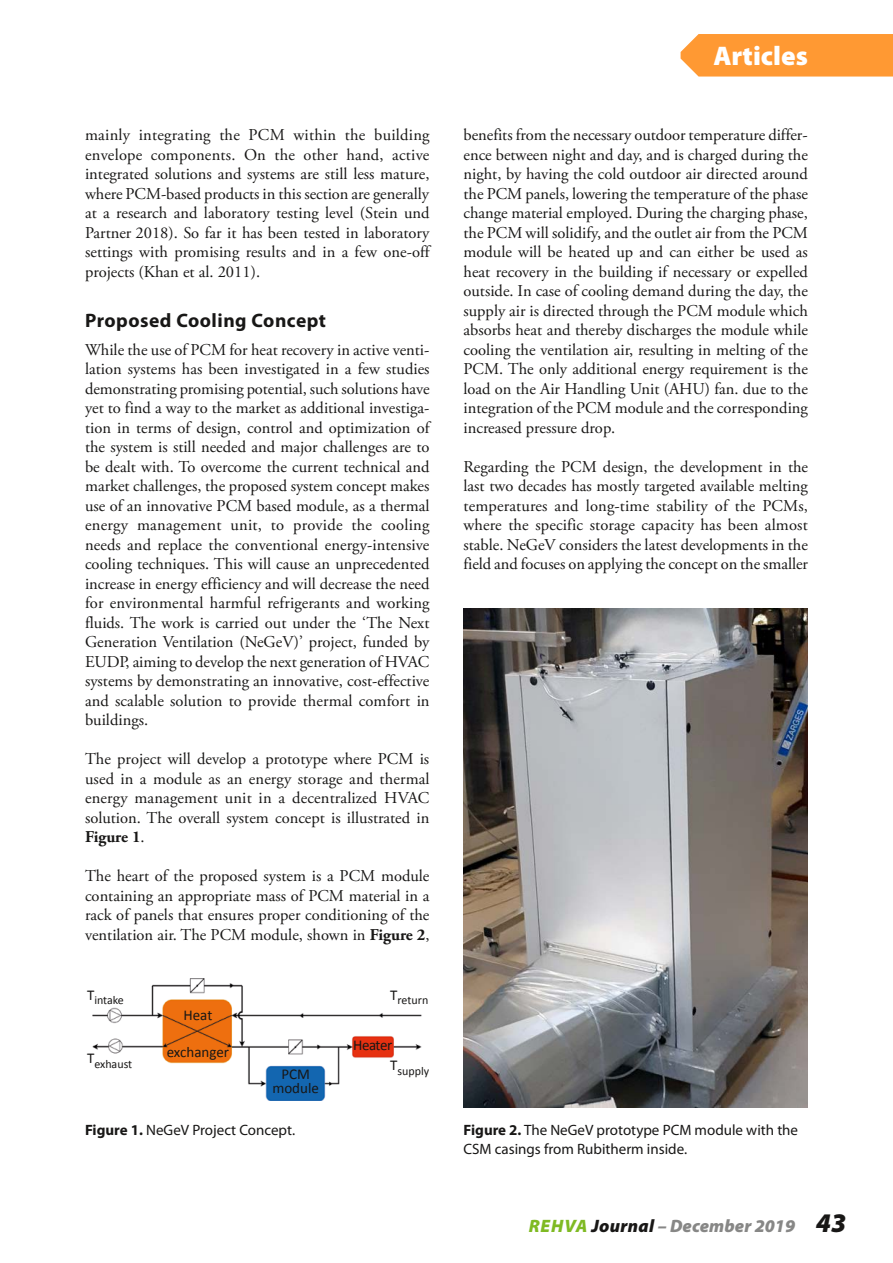
<style>
.page{position:relative;width:893px;height:1263px;background:#fff}
.page>*{position:absolute;margin:0;border:0;box-sizing:border-box;transform-origin:0 0}
.t1{font:900 27px "Myriad Pro";color:#fff}
.t2{font:700 19.5px "Myriad Pro";letter-spacing:.025em;color:#181716}
.t3{font:italic 900 18px "Myriad Pro";letter-spacing:.005em;color:#878786}
.t4{font:16.5px/19.5px "Adobe Garamond Pro";color:#181716;text-align:justify}
.t5{font:15px/19.5px "Myriad Pro";color:#181716}
.t6{font:15px/13.5px "Calibri";color:#181716;text-align:center}
.t7{font:12px "Calibri";color:#181716}
.s1{font-weight:700}
.s2{color:#7fba23}
.s3{color:#181716}
.s4{font-size:27px;color:#181716}
</style>
<div class="page">
<img style="left:463px;top:608px;width:345px;height:499px">
<img style="left:92px;top:979px;width:330px;height:121px">
<div style="left:681px;top:34px;width:212px;height:43px;background:#f93"></div>
<p class="t4" style="left:85px;top:126px;width:346px">mainly integrating the PCM within the building envelope components. On the other hand, active integrated solutions and systems are still less mature, where PCM-based products in this section are generally at a research and laboratory testing level (Stein und Partner 2018). So far it has been tested in laboratory settings with promising results and in a few one-off projects (Khan et al. 2011).</p>
<p class="t2" style="left:85px;top:307px;width:243px">Proposed Cooling Concept</p>
<p class="t4" style="left:85px;top:340px;width:346px">While the use of PCM for heat recovery in active venti&shy;lation systems has been investigated in a few studies demonstrating promising potential, such solutions have yet to find a way to the market as additional investiga&shy;tion in terms of design, control and optimization of the system is still needed and major challenges are to be dealt with. To overcome the current technical and market challenges, the proposed system concept makes use of an innovative PCM based module, as a thermal energy management unit, to provide the cooling needs and replace the conventional energy-intensive cooling techniques. This will cause an unprecedented increase in energy efficiency and will decrease the need for environmental harmful refrigerants and working fluids. The work is carried out under the ‘The Next Generation Ventilation (NeGeV)’ project, funded by EUDP, aiming to develop the next generation of HVAC systems by demonstrating an innovative, cost-effective and scalable solution to provide thermal comfort in buildings.</p>
<p class="t4" style="left:85px;top:750px;width:346px">The project will develop a prototype where PCM is used in a module as an energy storage and thermal energy management unit in a decentralized HVAC solution. The overall system concept is illustrated in <span class="s1">Figure 1</span>.</p>
<p class="t4" style="left:85px;top:867px;width:346px">The heart of the proposed system is a PCM module containing an appropriate mass of PCM material in a rack of panels that ensures proper conditioning of the ventilation air. The PCM module, shown in <span class="s1">Figure 2</span>,</p>
<p class="t7" style="left:87px;top:992px;width:38px"><sup>T</sup>intake</p>
<p class="t7" style="left:87px;top:1055px;width:47px"><sup>T</sup>exhaust</p>
<p class="t6" style="left:183px;top:1008px;width:30px">Heat</p>
<p class="t6" style="left:167px;top:1044px;width:64px">exchanger</p>
<p class="t6" style="left:272px;top:1067px;width:48px">PCM module</p>
<p class="t5" style="left:85px;top:1120px;width:212px"><span class="s1">Figure 1.</span> NeGeV Project Concept.</p>
<p class="t7" style="left:390px;top:992px;width:40px"><sup>T</sup>return</p>
<p class="t6" style="left:353px;top:1037px;width:41px">Heater</p>
<p class="t7" style="left:390px;top:1062px;width:41px"><sup>T</sup>supply</p>
<h1 class="t1" style="left:713px;top:37px;width:96px">Articles</h1>
<p class="t4" style="left:463px;top:126px;width:346px">benefits from the necessary outdoor temperature differ&shy;ence between night and day, and is charged during the night, by having the cold outdoor air directed around the PCM panels, lowering the temperature of the phase change material employed. During the charging phase, the PCM will solidify, and the outlet air from the PCM module will be heated up and can either be used as heat recovery in the building if necessary or expelled outside. In case of cooling demand during the day, the supply air is directed through the PCM module which absorbs heat and thereby discharges the module while cooling the ventilation air, resulting in melting of the PCM. The only additional energy requirement is the load on the Air Handling Unit (AHU) fan. due to the integration of the PCM module and the corresponding increased pressure drop.</p>
<p class="t4" style="left:463px;top:457px;width:346px">Regarding the PCM design, the development in the last two decades has mostly targeted available melting temperatures and long-time stability of the PCMs, where the specific storage capacity has been almost stable. NeGeV considers the latest developments in the field and focuses on applying the concept on the smaller</p>
<p class="t5" style="left:463px;top:1120px;width:336px"><span class="s1">Figure 2.</span> The NeGeV prototype PCM module with the<br>CSM casings from Rubitherm inside.</p>
<p class="t3" style="left:529px;top:1214px;width:319px"><span class="s2">REHVA</span> <span class="s3">Journal</span> – December 2019 <span class="s4">43</span></p>
</div>
